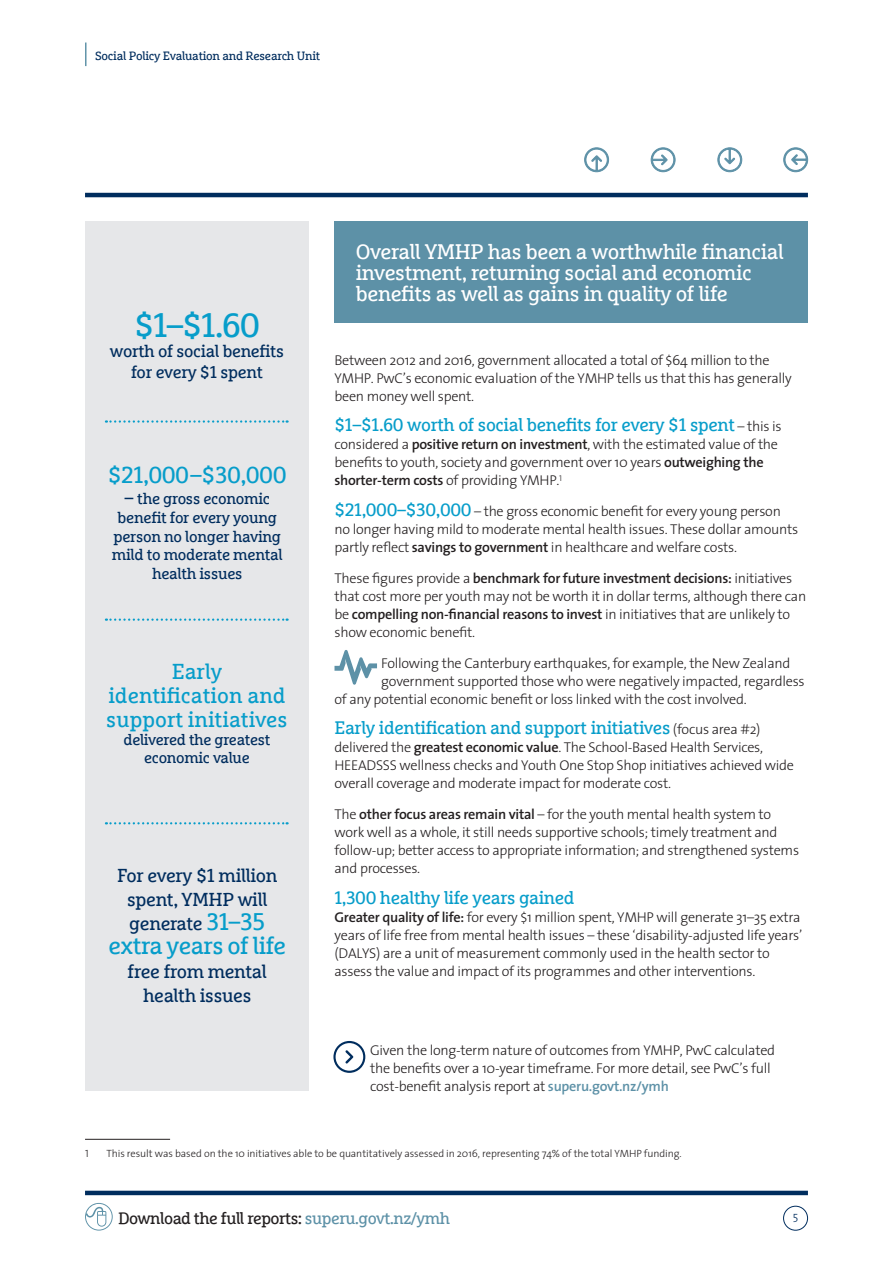
<style>
.page{position:relative;width:893px;height:1263px;background:#fff}
.page>*{position:absolute;margin:0;border:0;box-sizing:border-box;transform-origin:0 0}
.t1{font:34.05px "Marselis Slab Maori";color:#079dca}
.t2{font:24px "Marselis Slab Maori";letter-spacing:-.02em;color:#079dca}
.t3{font:23.4px "Marselis Slab Maori";letter-spacing:-.02em;color:#079dca}
.t4{font:21.6px/23.7px "Marselis Slab Maori";color:#079dca;text-align:center}
.t5{font:21px/21px "Marselis Slab Maori";letter-spacing:-.02em;color:#fff}
.t6{font:18.6px/24px "Marselis Slab Maori";letter-spacing:-.02em;color:#002d5e;text-align:center}
.b1{font:18px "Marselis Slab Maori";letter-spacing:-.02em;color:#079dca}
.t7{font:16.95px/20.4px "Marselis Slab Maori";letter-spacing:-.02em;color:#002d5e;text-align:center}
.t8{font:16.5px "Marselis Slab Maori";letter-spacing:-.03em;color:#231f20}
.t9{font:15.6px/18.8px "Marselis Slab Maori";letter-spacing:-.02em;color:#002d5e;text-align:center}
.t10{font:15.45px/18.5px "Marselis Slab Maori";letter-spacing:-.02em;color:#002d5e;text-align:center}
.b1-2{font:300 14.25px/18px "Maori Sans";letter-spacing:-.02em;color:#231f20}
.t11{font:12px "Marselis Slab Maori";letter-spacing:-.02em;color:#002d5e}
.t12{font:12px "Maori Sans Light Caps";color:#002d5e}
.t13{font:300 10.5px "Maori Sans";letter-spacing:-.005em;color:#231f20}
.t14{font:10.5px "Maori Sans Light Caps";color:#231f20}
.s1{font-size:18.15px}
.s2{font-size:24px;color:#079dca}
.s3{font-family:"Maori Sans";font-weight:300;font-size:14.25px;color:#231f20}
.s4{font-weight:600}
.s5{font-family:"Marselis Slab Maori";font-weight:400;font-size:18px;color:#079dca}
.s6{font-weight:600;color:#5d91a7}
.s7{color:#5d91a7}
</style>
<div class="page">
<div style="left:783px;top:1206px;width:25px;height:24px;border:1px solid #002d5e;border-radius:50%"></div>
<hr style="left:85px;top:1191px;width:723px;height:4px;background:#002d5e">
<svg style="left:584px;top:147px;width:25px;height:25px"></svg>
<svg style="left:651px;top:147px;width:25px;height:25px"></svg>
<svg style="left:717px;top:147px;width:25px;height:25px"></svg>
<svg style="left:783px;top:147px;width:25px;height:25px"></svg>
<hr style="left:85px;top:193px;width:723px;height:4px;background:#002d5e">
<svg style="left:85px;top:43px;width:1px;height:23px"></svg>
<svg style="left:85px;top:1203px;width:28px;height:27px"></svg>
<div style="left:85px;top:221px;width:224px;height:870px;background:#e6e7e9"></div>
<div style="left:334px;top:221px;width:474px;height:101px;background:#5d91a7"></div>
<svg style="left:334px;top:650px;width:43px;height:35px"></svg>
<hr style="left:85px;top:1139px;width:85px;height:1px;background:#231f20">
<svg style="left:106px;top:420px;width:182px;height:3px"></svg>
<svg style="left:106px;top:618px;width:182px;height:3px"></svg>
<svg style="left:106px;top:822px;width:182px;height:2px"></svg>
<svg style="left:333px;top:1041px;width:32px;height:32px"></svg>
<p class="t11" style="left:95px;top:48px;width:226px">Social Policy Evaluation and Research Unit</p>
<p class="t1" style="left:134px;top:304px;width:127px">$1–$1.60</p>
<p class="t7" style="left:110px;top:341px;width:176px">worth of social benefits for every $1 spent</p>
<p class="t3" style="left:108px;top:460px;width:180px">$21,000–$30,000</p>
<p class="t9" style="left:112px;top:489px;width:172px"><span class="s1">–</span> the gross economic benefit for every young person no longer having mild to moderate mental health issues</p>
<p class="t4" style="left:106px;top:659px;width:183px">Early identification and support initiatives</p>
<p class="t10" style="left:124px;top:730px;width:148px">delivered the greatest economic value</p>
<p class="t6" style="left:117px;top:863px;width:162px">For every $1 million spent, YMHP will generate <span class="s2">31–35</span></p>
<p class="t2" style="left:108px;top:931px;width:179px">extra years of life</p>
<p class="t6" style="left:128px;top:959px;width:141px">free from mental health issues</p>
<p class="t5" style="left:356px;top:241px;width:429px">Overall YMHP has been a worthwhile financial investment, returning social and economic benefits as well as gains in quality of life</p>
<p class="b1-2" style="left:334px;top:350px;width:459px">Between 2012 and 2016, government allocated a total of $64 million to the<br>YMHP. PwC’s economic evaluation of the YMHP tells us that this has generally been money well spent.</p>
<p class="b1" style="left:334px;top:414px;width:449px">$1–$1.60 worth of social benefits for every $1 spent <span class="s3">– this is</span></p>
<p class="b1-2" style="left:334px;top:435px;width:445px">considered a <span class="s4">positive return on investment</span>, with the estimated value of the benefits to youth, society and government over 10 years <span class="s4">outweighing the shorter-term costs</span> of providing YMHP.<sup>1</sup></p>
<p class="b1-2" style="left:334px;top:502px;width:465px"><span class="s5">$21,000–$30,000</span> – the gross economic benefit for every young person no longer having mild to moderate mental health issues. These dollar amounts partly reflect <span class="s4">savings to government</span> in healthcare and welfare costs.</p>
<p class="b1-2" style="left:334px;top:569px;width:473px">These figures provide a <span class="s4">benchmark for future investment decisions:</span> initiatives that cost more per youth may not be worth it in dollar terms, although there can be <span class="s4">compelling non-financial reasons to invest</span> in initiatives that are unlikely to show economic benefit.</p>
<p class="b1-2" style="left:381px;top:653px;width:411px">Following the Canterbury earthquakes, for example, the New Zealand</p>
<p class="b1-2" style="left:381px;top:671px;width:425px">government supported those who were negatively impacted, regardless</p>
<p class="b1-2" style="left:334px;top:689px;width:414px">of any potential economic benefit or loss linked with the cost involved.</p>
<p class="b1" style="left:334px;top:717px;width:428px">Early identification and support initiatives <span class="s3">(focus area #2)</span></p>
<p class="b1-2" style="left:334px;top:738px;width:461px">delivered the <span class="s4">greatest economic value</span>. The School-Based Health Services,<br>HEEADSSS wellness checks and Youth One Stop Shop initiatives achieved wide overall coverage and moderate impact for moderate cost.</p>
<p class="b1-2" style="left:334px;top:805px;width:466px">The <span class="s4">other focus areas remain vital</span> – for the youth mental health system to work well as a whole, it still needs supportive schools; timely treatment and follow-up; better access to appropriate information; and strengthened systems and processes.</p>
<p class="b1" style="left:334px;top:887px;width:241px">1,300 healthy life years gained</p>
<p class="b1-2" style="left:334px;top:908px;width:469px"><span class="s4">Greater quality of life:</span> for every $1 million spent, YMHP will generate 31–35 extra years of life free from mental health issues – these ‘disability-adjusted life years’ (DALYS) are a unit of measurement commonly used in the health sector to assess the value and impact of its programmes and other interventions.</p>
<p class="b1-2" style="left:370px;top:1040px;width:407px">Given the long-term nature of outcomes from YMHP, PwC calculated the benefits over a 10-year timeframe. For more detail, see PwC’s full cost-benefit analysis report at <span class="s6">superu.govt.nz/ymh</span></p>
<p class="t14" style="left:85px;top:1144px;width:5px">1</p>
<p class="t13" style="left:106px;top:1144px;width:577px">This result was based on the 10 initiatives able to be quantitatively assessed in 2016, representing 74% of the total YMHP funding.</p>
<p class="t8" style="left:118px;top:1208px;width:333px">Download the full reports: <span class="s7">superu.govt.nz/ymh</span></p>
<p class="t12" style="left:793px;top:1208px;width:7px">5</p>
</div>
